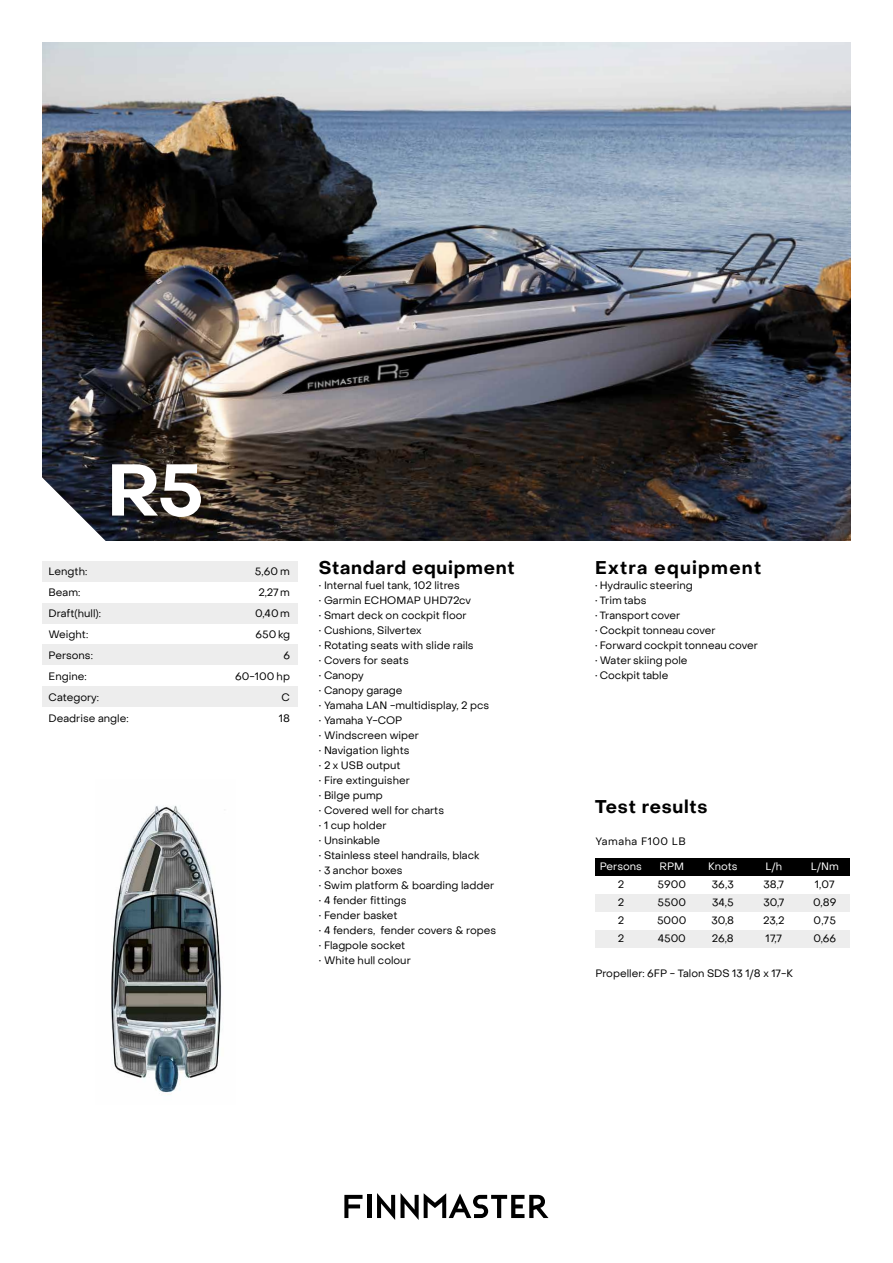
<style>
.page{position:relative;width:893px;height:1263px;background:#fff}
.page>*{position:absolute;margin:0;border:0;box-sizing:border-box;transform-origin:0 0}
.t1{font:700 72px "Object Sans";color:#fff}
.t2{font:700 18px "Object Sans";letter-spacing:.04em;color:#000}
.t3{font:700 18px "Object Sans";letter-spacing:.07em;color:#000}
.t4{font:10.5px/18px "Object Sans";color:#000;text-align:justify}
.t5{font:10.5px "Object Sans";color:#fff}
.t6{font:10.5px "Object Sans";letter-spacing:.05em;color:#000}
</style>
<div class="page">
<div style="left:43px;top:561px;width:255px;height:21px;background:#ededed"></div>
<div style="left:43px;top:644px;width:255px;height:21px;background:#ededed"></div>
<div style="left:43px;top:686px;width:255px;height:21px;background:#ededed"></div>
<div style="left:43px;top:603px;width:255px;height:21px;background:#ededed"></div>
<img style="left:43px;top:43px;width:807px;height:497px">
<img style="left:111px;top:805px;width:110px;height:290px">
<hr style="left:367px;top:1195px;width:4px;height:23px;background:#000">
<svg style="left:377px;top:1193px;width:171px;height:27px"></svg>
<svg style="left:344px;top:1195px;width:19px;height:23px"></svg>
<svg style="left:42px;top:476px;width:65px;height:65px"></svg>
<div style="left:595px;top:858px;width:255px;height:18px;background:#000"></div>
<div style="left:595px;top:929px;width:255px;height:18px;background:#ededed"></div>
<div style="left:595px;top:894px;width:255px;height:18px;background:#ededed"></div>
<h1 class="t1" style="left:107px;top:446px;width:98px">R5</h1>
<p class="t4" style="left:49px;top:562px;width:40px">Length:</p>
<p class="t4" style="left:255px;top:562px;width:37px">5,60 m</p>
<p class="t4" style="left:49px;top:583px;width:33px">Beam:</p>
<p class="t4" style="left:258px;top:583px;width:33px">2,27 m</p>
<p class="t4" style="left:49px;top:604px;width:54px">Draft(hull):</p>
<p class="t4" style="left:255px;top:604px;width:36px">0,40 m</p>
<p class="t4" style="left:49px;top:625px;width:41px">Weight:</p>
<p class="t4" style="left:255px;top:625px;width:36px">650 kg</p>
<p class="t4" style="left:49px;top:646px;width:46px">Persons:</p>
<p class="t4" style="left:283px;top:646px;width:8px">6</p>
<p class="t4" style="left:49px;top:667px;width:39px">Engine:</p>
<p class="t4" style="left:235px;top:667px;width:56px">60-100 hp</p>
<p class="t4" style="left:49px;top:688px;width:52px">Category:</p>
<p class="t4" style="left:282px;top:688px;width:10px">C</p>
<p class="t4" style="left:49px;top:709px;width:81px">Deadrise angle:</p>
<p class="t4" style="left:279px;top:709px;width:13px">18</p>
<h2 class="t2" style="left:319px;top:557px;width:197px">Standard equipment</h2>
<p class="t4" style="left:319px;top:577px;width:143px">• Internal fuel tank, 102 litres</p>
<p class="t4" style="left:319px;top:592px;width:154px">• Garmin ECHOMAP UHD72cv</p>
<p class="t4" style="left:319px;top:607px;width:149px">• Smart deck on cockpit floor</p>
<p class="t4" style="left:319px;top:622px;width:104px">• Cushions, Silvertex</p>
<p class="t4" style="left:319px;top:637px;width:156px">• Rotating seats with slide rails</p>
<p class="t4" style="left:319px;top:652px;width:91px">• Covers for seats</p>
<p class="t4" style="left:319px;top:667px;width:46px">• Canopy</p>
<p class="t4" style="left:319px;top:682px;width:85px">• Canopy garage</p>
<p class="t4" style="left:319px;top:697px;width:172px">• Yamaha LAN -multidisplay, 2 pcs</p>
<p class="t4" style="left:319px;top:712px;width:85px">• Yamaha Y-COP</p>
<p class="t4" style="left:319px;top:727px;width:102px">• Windscreen wiper</p>
<p class="t4" style="left:319px;top:742px;width:92px">• Navigation lights</p>
<p class="t4" style="left:319px;top:757px;width:83px">• 2 x USB output</p>
<p class="t4" style="left:319px;top:772px;width:92px">• Fire extinguisher</p>
<p class="t4" style="left:319px;top:787px;width:65px">• Bilge pump</p>
<p class="t4" style="left:319px;top:802px;width:127px">• Covered well for charts</p>
<p class="t4" style="left:319px;top:817px;width:69px">• 1 cup holder</p>
<p class="t4" style="left:319px;top:832px;width:63px">• Unsinkable</p>
<p class="t4" style="left:319px;top:847px;width:162px">• Stainless steel handrails, black</p>
<p class="t4" style="left:319px;top:862px;width:85px">• 3 anchor boxes</p>
<p class="t4" style="left:319px;top:877px;width:177px">• Swim platform &amp; boarding ladder</p>
<p class="t4" style="left:319px;top:892px;width:89px">• 4 fender fittings</p>
<p class="t4" style="left:319px;top:907px;width:80px">• Fender basket</p>
<p class="t4" style="left:319px;top:922px;width:179px">• 4 fenders, fender covers &amp; ropes</p>
<p class="t4" style="left:319px;top:937px;width:88px">• Flagpole socket</p>
<p class="t4" style="left:319px;top:952px;width:93px">• White hull colour</p>
<h2 class="t3" style="left:595px;top:557px;width:167px">Extra equipment</h2>
<p class="t4" style="left:595px;top:577px;width:99px">• Hydraulic steering</p>
<p class="t4" style="left:595px;top:592px;width:53px">• Trim tabs</p>
<p class="t4" style="left:595px;top:607px;width:87px">• Transport cover</p>
<p class="t4" style="left:595px;top:622px;width:122px">• Cockpit tonneau cover</p>
<p class="t4" style="left:595px;top:637px;width:164px">• Forward cockpit tonneau cover</p>
<p class="t4" style="left:595px;top:652px;width:94px">• Water skiing pole</p>
<p class="t4" style="left:595px;top:667px;width:75px">• Cockpit table</p>
<h2 class="t2" style="left:595px;top:795px;width:114px">Test results</h2>
<p class="t6" style="left:595px;top:835px;width:92px">Yamaha F100 LB</p>
<p class="t5" style="left:600px;top:860px;width:44px">Persons</p>
<p class="t4" style="left:618px;top:875px;width:8px">2<br>2<br>2<br>2</p>
<p class="t5" style="left:660px;top:860px;width:26px">RPM</p>
<p class="t4" style="left:657px;top:875px;width:31px">5900<br>5500<br>5000<br>4500</p>
<p class="t5" style="left:708px;top:860px;width:31px">Knots</p>
<p class="t4" style="left:711px;top:875px;width:24px">36,3<br>34,5<br>30,8<br>26,8</p>
<p class="t5" style="left:765px;top:860px;width:18px">L/h</p>
<p class="t4" style="left:763px;top:875px;width:23px">38,7<br>30,7<br>23,2<br>17,7</p>
<p class="t4" style="left:595px;top:964px;width:199px">Propeller: 6FP - Talon SDS 13 1/8 x 17-K</p>
<p class="t5" style="left:811px;top:860px;width:29px">L/Nm</p>
<p class="t4" style="left:813px;top:875px;width:25px;text-align:left">1,07<br>0,89<br>0,75<br>0,66</p>
</div>
